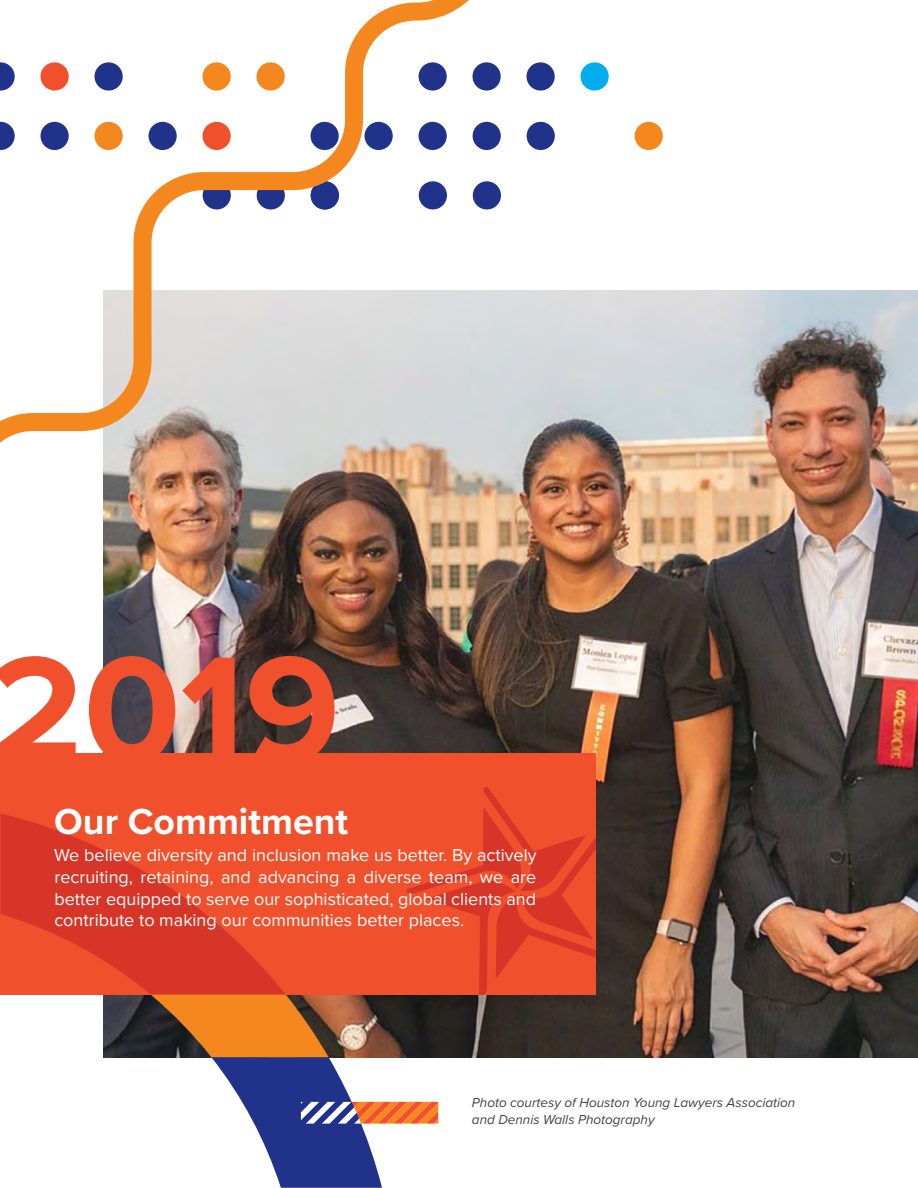
<style>
.page{position:relative;width:918px;height:1188px;background:#fff}
.page>*{position:absolute;margin:0;border:0;box-sizing:border-box;transform-origin:0 0}
.t1{font:700 37.5px "Proxima Nova";color:#fff}
.t2{font:18px/21.6px "Proxima Nova";color:#fff;text-align:justify}
.t3{font:italic 13.5px/16.2px "Proxima Nova";color:#414243}
</style>
<div class="page">
<img style="left:104px;top:291px;width:814px;height:766px">
<div style="left:0;top:753px;width:596px;height:241px;background:#f0512c"></div>
<svg style="left:1px;top:814px;width:149px;height:180px;fill:#d73527"></svg>
<svg style="left:150px;top:787px;width:446px;height:401px"></svg>
<div style="left:527px;top:62px;width:28px;height:29px;background:#203289;border-radius:50%"></div>
<div style="left:581px;top:62px;width:28px;height:29px;background:#00aeef;border-radius:50%"></div>
<div style="left:527px;top:122px;width:28px;height:28px;background:#203289;border-radius:50%"></div>
<div style="left:635px;top:122px;width:28px;height:28px;background:#f5871f;border-radius:50%"></div>
<svg style="left:0;top:0;width:501px;height:466px"></svg>
<svg style="left:0;top:656px;width:76px;height:97px"></svg>
<svg style="left:89px;top:656px;width:86px;height:97px;background:#b95c4b"></svg>
<svg style="left:182px;top:658px;width:53px;height:95px;background:#c96851"></svg>
<svg style="left:250px;top:656px;width:85px;height:97px;background:#a8452d"></svg>
<p class="t1" style="left:54px;top:793px;width:295px">Our Commitment</p>
<p class="t2" style="left:54px;top:844px;width:484px">We believe diversity and inclusion make us better. By actively recruiting, retaining, and advancing a diverse team, we are better equipped to serve our sophisticated, global clients and contribute to making our communities better places.</p>
<p class="t3" style="left:472px;top:1094px;width:325px">Photo courtesy of Houston Young Lawyers Association and Dennis Walls Photography</p>
</div>
